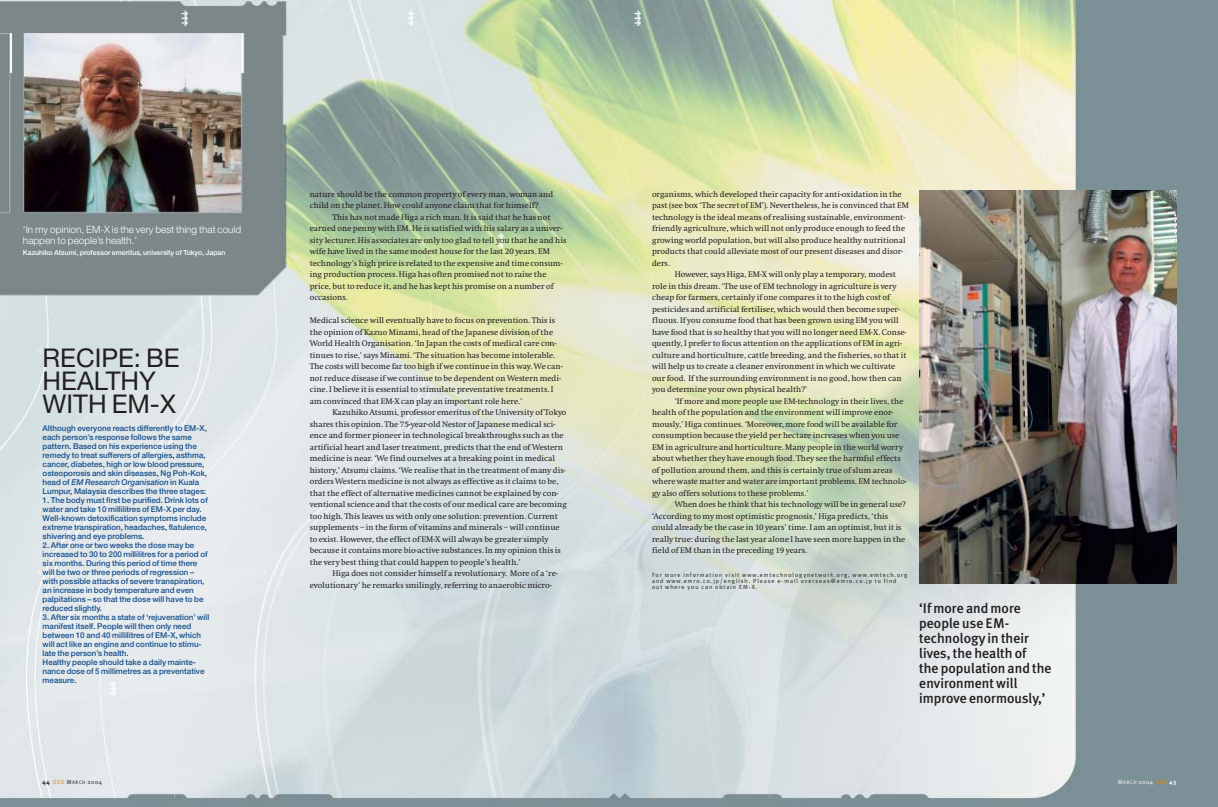
<style>
.page{position:relative;width:1218px;height:807px;background:#fff}
.page>*{position:absolute;margin:0;border:0;box-sizing:border-box;transform-origin:0 0}
.t1{font:25.8px/23.1px "Helvetica Neue";color:#231f1f}
.t2{font:500 14px/15px "Meta Plus";color:#231f1f}
.t3{font:300 10px/11px "Helvetica Neue";color:#fff}
.t4{font:8.5px/11.5px "Swift";color:#231f1f}
.t5{font:500 8px/9px "Helvetica Neue";color:#144e8c}
.t6{font:500 7px "Helvetica Neue";color:#fff}
.t7{font:6px/6px "Meta Plus Normal";letter-spacing:.16em;color:#231f1f}
.t8{font:6px "Meta Plus Normal";letter-spacing:.105em;color:#fff}
.s1{font-style:italic}
.s2{font-family:"Meta Plus";font-weight:700}
.s3{color:#e08619}
.s4{font-size:5px}
</style>
<div class="page">
<img style="left:0;top:0;width:1218px;height:807px">
<img style="left:919px;top:191px;width:257px;height:393px">
<p class="t3" style="left:23px;top:225px;width:220px">‘In my opinion, EM-X is the very best thing that could happen to people’s health.’</p>
<p class="t6" style="left:23px;top:250px;width:204px">Kazuhiko Atsumi, professor emeritus, university of Tokyo, Japan</p>
<h1 class="t1" style="left:43px;top:349px;width:138px">RECIPE: BE<br>HEALTHY<br>WITH EM-X</h1>
<p class="t5" style="left:43px;top:424px;width:166px">Although everyone reacts differently to EM-X, each person’s response follows the same pattern. Based on his experience using the remedy to treat sufferers of allergies, asthma, cancer, diabetes, high or low blood pressure, osteoporosis and skin diseases, Ng Poh-Kok, head of <span class="s1">EM Research Organisation</span> in Kuala Lumpur, Malaysia describes the three stages:</p>
<p class="t5" style="left:43px;top:496px;width:167px">1. The body must first be purified. Drink lots of water and take 10 millilitres of EM-X per day.<br>Well-known detoxification symptoms include extreme transpiration, headaches, flatulence, shivering and eye problems.</p>
<p class="t5" style="left:43px;top:541px;width:167px">2. After one or two weeks the dose may be increased to 30 to 200 millilitres for a period of six months. During this period of time there will be two or three periods of regression – with possible attacks of severe transpiration, an increase in body temperature and even palpitations – so that the dose will have to be reduced slightly.</p>
<p class="t5" style="left:43px;top:613px;width:168px">3. After six months a state of ‘rejuvenation’ will manifest itself. People will then only need between 10 and 40 millilitres of EM-X, which will act like an engine and continue to stimu&shy;late the person’s health.<br>Healthy people should take a daily mainte&shy;nance dose of 5 millimetres as a preventative measure.</p>
<p class="t4" style="left:310px;top:189px;width:245px">nature should be the common property of every man, woman and child on the planet. How could anyone claim that for himself?</p>
<p class="t4" style="left:310px;top:212px;width:258px;text-indent:23px">This has not made Higa a rich man. It is said that he has not earned one penny with EM. He is satisfied with his salary as a univer&shy;sity lecturer. His associates are only too glad to tell you that he and his wife have lived in the same modest house for the last 20 years. EM technology’s high price is related to the expensive and time consum&shy;ing production process. Higa has often promised not to raise the price, but to reduce it, and he has kept his promise on a number of occasions.</p>
<p class="t4" style="left:310px;top:316px;width:254px">Medical science will eventually have to focus on prevention. This is the opinion of Kazuo Minami, head of the Japanese division of the World Health Organisation. ‘In Japan the costs of medical care con&shy;tinues to rise,’ says Minami. ‘The situation has become intolerable.<br>The costs will become far too high if we continue in this way. We can&shy;not reduce disease if we continue to be dependent on Western medi&shy;cine. I believe it is essential to stimulate preventative treatments. I am convinced that EM-X can play an important role here.’</p>
<p class="t4" style="left:310px;top:408px;width:259px;text-indent:23px">Kazuhiko Atsumi, professor emeritus of the University of Tokyo shares this opinion. The 75-year-old Nestor of Japanese medical sci&shy;ence and former pioneer in technological breakthroughs such as the artificial heart and laser treatment, predicts that the end of Western medicine is near. ‘We find ourselves at a breaking point in medical history,’ Atsumi claims. ‘We realise that in the treatment of many dis&shy;orders Western medicine is not always as effective as it claims to be, that the effect of alternative medicines cannot be explained by con&shy;ventional science and that the costs of our medical care are becoming too high. This leaves us with only one solution: prevention. Current supplements – in the form of vitamins and minerals – will continue to exist. However, the effect of EM-X will always be greater simply because it contains more bio-active substances. In my opinion this is the very best thing that could happen to people’s health.’</p>
<p class="t4" style="left:310px;top:569px;width:249px;text-indent:23px">Higa does not consider himself a revolutionary. More of a ‘re&shy;evolutionary’ he remarks smilingly, referring to anaerobic micro-</p>
<p class="t4" style="left:652px;top:189px;width:251px">organisms, which developed their capacity for anti-oxidation in the</p>
<p class="t4" style="left:652px;top:201px;width:259px">past (see box ‘The secret of EM’). Nevertheless, he is convinced that EM</p>
<p class="t4" style="left:652px;top:212px;width:255px">technology is the ideal means of realising sustainable, environment-</p>
<p class="t4" style="left:652px;top:224px;width:255px">friendly agriculture, which will not only produce enough to feed the</p>
<p class="t4" style="left:652px;top:235px;width:255px">growing world population, but will also produce healthy nutritional</p>
<p class="t4" style="left:652px;top:247px;width:253px">products that could alleviate most of our present diseases and disor-</p>
<p class="t4" style="left:652px;top:258px;width:19px">ders.</p>
<p class="t4" style="left:675px;top:270px;width:223px">However, says Higa, EM-X will only play a temporary, modest</p>
<p class="t4" style="left:652px;top:281px;width:246px">role in this dream. ‘The use of EM technology in agriculture is very</p>
<p class="t4" style="left:652px;top:293px;width:240px">cheap for farmers, certainly if one compares it to the high cost of</p>
<p class="t4" style="left:652px;top:304px;width:249px">pesticides and artificial fertiliser, which would then become super-</p>
<p class="t4" style="left:652px;top:316px;width:248px">fluous. If you consume food that has been grown using EM you will</p>
<p class="t4" style="left:652px;top:327px;width:256px">have food that is so healthy that you will no longer need EM-X. Conse-</p>
<p class="t4" style="left:652px;top:339px;width:251px">quently, I prefer to focus attention on the applications of EM in agri-</p>
<p class="t4" style="left:652px;top:350px;width:256px">culture and horticulture, cattle breeding, and the fisheries, so that it</p>
<p class="t4" style="left:652px;top:362px;width:245px">will help us to create a cleaner environment in which we cultivate</p>
<p class="t4" style="left:652px;top:373px;width:251px">our food. If the surrounding environment is no good, how then can</p>
<p class="t4" style="left:652px;top:385px;width:157px">you determine your own physical health?’</p>
<p class="t4" style="left:675px;top:396px;width:230px">‘If more and more people use EM-technology in their lives, the</p>
<p class="t4" style="left:652px;top:408px;width:243px">health of the population and the environment will improve enor-</p>
<p class="t4" style="left:652px;top:419px;width:247px">mously,’ Higa continues. ‘Moreover, more food will be available for</p>
<p class="t4" style="left:652px;top:431px;width:249px">consumption because the yield per hectare increases when you use</p>
<p class="t4" style="left:652px;top:442px;width:253px">EM in agriculture and horticulture. Many people in the world worry</p>
<p class="t4" style="left:652px;top:454px;width:250px">about whether they have enough food. They see the harmful effects</p>
<p class="t4" style="left:652px;top:465px;width:242px">of pollution around them, and this is certainly true of slum areas</p>
<p class="t4" style="left:652px;top:477px;width:256px">where waste matter and water are important problems. EM technolo-</p>
<p class="t4" style="left:652px;top:488px;width:158px">gy also offers solutions to these problems.’</p>
<p class="t4" style="left:675px;top:500px;width:233px">When does he think that his technology will be in general use?</p>
<p class="t4" style="left:652px;top:511px;width:238px">‘According to my most optimistic prognosis,’ Higa predicts, ‘this</p>
<p class="t4" style="left:652px;top:523px;width:251px">could already be the case in 10 years’ time. I am an optimist, but it is</p>
<p class="t4" style="left:652px;top:534px;width:255px">really true: during the last year alone I have seen more happen in the</p>
<p class="t4" style="left:652px;top:546px;width:157px">field of EM than in the preceding 19 years.</p>
<p class="t7" style="left:652px;top:572px;width:257px">For more information visit www.emtechnologynetwork.org, www.emtech.org and www.emro.co.jp/english. Please e-mail overseas@emro.co.jp to find out where you can obtain EM-X.</p>
<h2 class="t2" style="left:919px;top:601px;width:134px">‘If more and more people use EM&shy;technology in their lives, the health of<br>the population and the environment will improve enormously,’</h2>
<p class="t7" style="left:43px;top:780px;width:61px"><span class="s2">44</span> <span class="s3">ODE</span> M<span class="s4">ARCH</span> 2004</p>
<p class="t8" style="left:1118px;top:780px;width:60px">M<span class="s4">ARCH</span> 2004 <span class="s3">ODE</span> <span class="s2">45</span></p>
</div>
